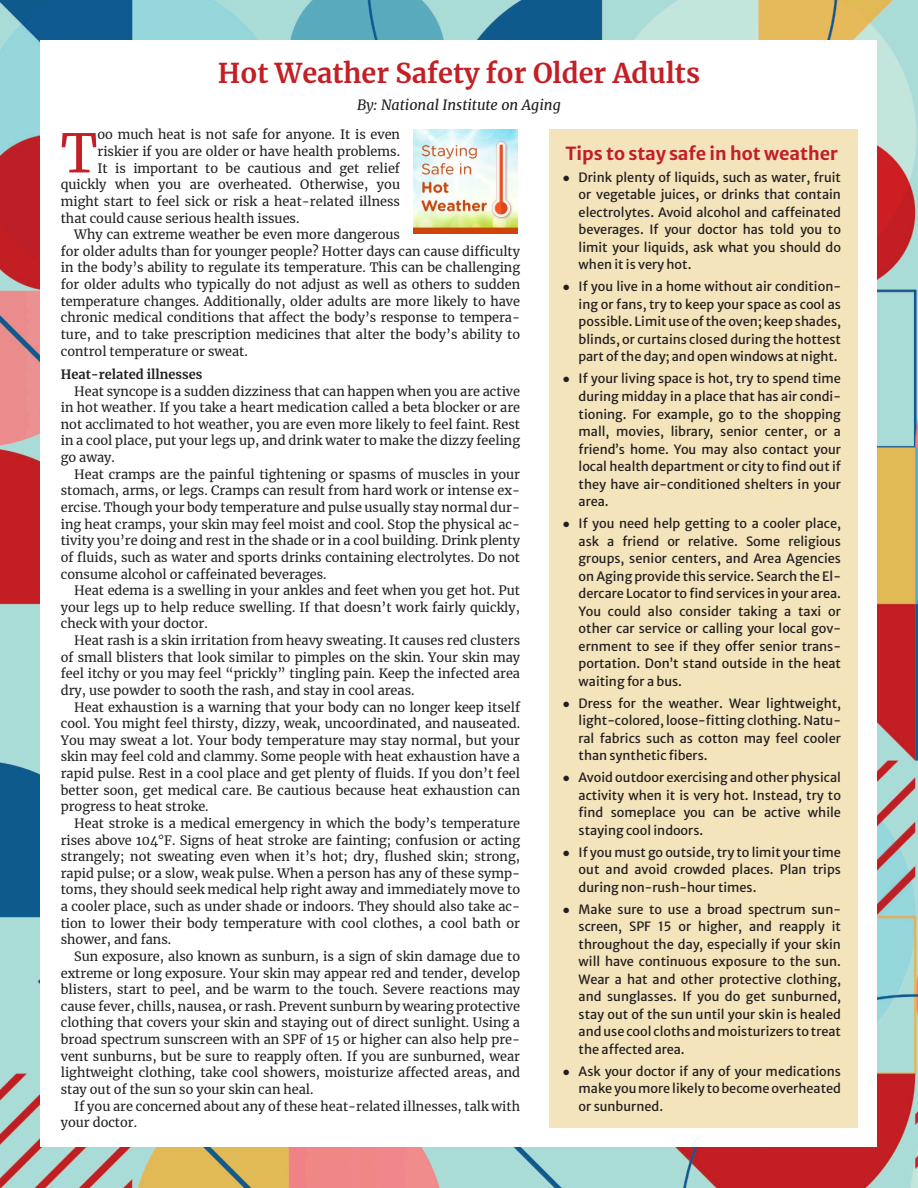
<style>
.page{position:relative;width:918px;height:1188px;background:#fff}
.page>*{position:absolute;margin:0;border:0;box-sizing:border-box;transform-origin:0 0}
.t1{font:53.1px "Merriweather";color:#c22026}
.t2{font:700 27px "Merriweather";color:#c22026}
.t3{font:700 18px "Merriweather Sans";color:#c22026}
.t4{font:italic 14.25px "Merriweather";color:#231f20}
.t5{font:12.75px/16.6px "Merriweather";color:#231f20;text-align:justify}
.t6{font:12.75px/17.5px "Merriweather Sans";color:#231f20;text-align:justify}
.t7{font:700 12.75px "Merriweather";color:#231f20}
.s1{font-family:"Arial"}
</style>
<div class="page">
<img style="left:0;top:0;width:918px;height:1188px">
<div style="left:41px;top:41px;width:836px;height:1106px;background:#fff"></div>
<img style="left:414px;top:130px;width:104px;height:104px">
<div style="left:549px;top:129px;width:308px;height:998px;background:#f4e4bc"></div>
<h2 class="t2" style="left:218px;top:56px;width:484px">Hot Weather Safety for Older Adults</h2>
<p class="t4" style="left:357px;top:96px;width:205px">By: National Institute on Aging</p>
<h1 class="t1" style="left:61px;top:120px;width:38px">T</h1>
<p class="t5" style="left:98px;top:127px;width:304px">oo much heat is not safe for anyone. It is even</p>
<p class="t5" style="left:98px;top:143px;width:304px">riskier if you are older or have health problems.</p>
<p class="t5" style="left:98px;top:160px;width:304px">It is important to be cautious and get relief</p>
<p class="t5" style="left:61px;top:176px;width:341px">quickly when you are overheated. Otherwise, you</p>
<p class="t5" style="left:61px;top:193px;width:341px">might start to feel sick or risk a heat-related illness</p>
<p class="t5" style="left:61px;top:210px;width:240px">that could cause serious health issues.</p>
<p class="t5" style="left:74px;top:226px;width:327px">Why can extreme weather be even more dangerous</p>
<p class="t5" style="left:61px;top:243px;width:461px">for older adults than for younger people? Hotter days can cause difficulty</p>
<p class="t5" style="left:61px;top:260px;width:461px">in the body’s ability to regulate its temperature. This can be challenging</p>
<p class="t5" style="left:61px;top:276px;width:461px">for older adults who typically do not adjust as well as others to sudden</p>
<p class="t5" style="left:61px;top:293px;width:461px">temperature changes. Additionally, older adults are more likely to have</p>
<p class="t5" style="left:61px;top:309px;width:461px">chronic medical conditions that affect the body’s response to tempera-</p>
<p class="t5" style="left:61px;top:326px;width:461px">ture, and to take prescription medicines that alter the body’s ability to</p>
<p class="t5" style="left:61px;top:343px;width:189px">control temperature or sweat.</p>
<p class="t7" style="left:61px;top:366px;width:143px">Heat-related illnesses</p>
<p class="t5" style="left:61px;top:383px;width:461px;text-indent:14px">Heat syncope is a sudden dizziness that can happen when you are active in hot weather. If you take a heart medication called a beta blocker or are not acclimated to hot weather, you are even more likely to feel faint. Rest in a cool place, put your legs up, and drink water to make the dizzy feeling go away.</p>
<p class="t5" style="left:61px;top:466px;width:461px;text-indent:14px">Heat cramps are the painful tightening or spasms of muscles in your stomach, arms, or legs. Cramps can result from hard work or intense ex&shy;ercise. Though your body temperature and pulse usually stay normal dur&shy;ing heat cramps, your skin may feel moist and cool. Stop the physical ac&shy;tivity you’re doing and rest in the shade or in a cool building. Drink plenty of fluids, such as water and sports drinks containing electrolytes. Do not consume alcohol or caffeinated beverages.</p>
<p class="t5" style="left:61px;top:582px;width:461px;text-indent:14px">Heat edema is a swelling in your ankles and feet when you get hot. Put your legs up to help reduce swelling. If that doesn’t work fairly quickly, check with your doctor.</p>
<p class="t5" style="left:61px;top:632px;width:461px;text-indent:14px">Heat rash is a skin irritation from heavy sweating. It causes red clusters of small blisters that look similar to pimples on the skin. Your skin may feel itchy or you may feel “prickly” tingling pain. Keep the infected area dry, use powder to sooth the rash, and stay in cool areas.</p>
<p class="t5" style="left:61px;top:699px;width:461px;text-indent:14px">Heat exhaustion is a warning that your body can no longer keep itself cool. You might feel thirsty, dizzy, weak, uncoordinated, and nauseated.<br>You may sweat a lot. Your body temperature may stay normal, but your skin may feel cold and clammy. Some people with heat exhaustion have a rapid pulse. Rest in a cool place and get plenty of fluids. If you don’t feel better soon, get medical care. Be cautious because heat exhaustion can progress to heat stroke.</p>
<p class="t5" style="left:61px;top:815px;width:461px;text-indent:14px">Heat stroke is a medical emergency in which the body’s temperature rises above 104°F. Signs of heat stroke are fainting; confusion or acting strangely; not sweating even when it’s hot; dry, flushed skin; strong, rapid pulse; or a slow, weak pulse. When a person has any of these symp&shy;toms, they should seek medical help right away and immediately move to a cooler place, such as under shade or indoors. They should also take ac&shy;tion to lower their body temperature with cool clothes, a cool bath or shower, and fans.</p>
<p class="t5" style="left:61px;top:948px;width:461px;text-indent:14px">Sun exposure, also known as sunburn, is a sign of skin damage due to extreme or long exposure. Your skin may appear red and tender, develop blisters, start to peel, and be warm to the touch. Severe reactions may cause fever, chills, nausea, or rash. Prevent sunburn by wearing protective clothing that covers your skin and staying out of direct sunlight. Using a broad spectrum sunscreen with an SPF of 15 or higher can also help pre&shy;vent sunburns, but be sure to reapply often. If you are sunburned, wear lightweight clothing, take cool showers, moisturize affected areas, and stay out of the sun so your skin can heal.</p>
<p class="t5" style="left:61px;top:1098px;width:461px;text-indent:14px">If you are concerned about any of these heat-related illnesses, talk with your doctor.</p>
<h3 class="t3" style="left:565px;top:142px;width:274px">Tips to stay safe in hot weather</h3>
<p class="t6" style="left:579px;top:169px;width:264px;text-indent:-16px"><span class="s1">●</span> Drink plenty of liquids, such as water, fruit or vegetable juices, or drinks that contain electrolytes. Avoid alcohol and caffeinated beverages. If your doctor has told you to limit your liquids, ask what you should do when it is very hot.</p>
<p class="t6" style="left:579px;top:278px;width:264px;text-indent:-16px"><span class="s1">●</span> If you live in a home without air condition&shy;ing or fans, try to keep your space as cool as possible. Limit use of the oven; keep shades, blinds, or curtains closed during the hottest part of the day; and open windows at night.</p>
<p class="t6" style="left:579px;top:370px;width:264px;text-indent:-16px"><span class="s1">●</span> If your living space is hot, try to spend time during midday in a place that has air condi&shy;tioning. For example, go to the shopping mall, movies, library, senior center, or a friend’s home. You may also contact your local health department or city to find out if they have air-conditioned shelters in your area.</p>
<p class="t6" style="left:579px;top:515px;width:264px;text-indent:-16px"><span class="s1">●</span> If you need help getting to a cooler place, ask a friend or relative. Some religious groups, senior centers, and Area Agencies on Aging provide this service. Search the El&shy;dercare Locator to find services in your area.<br>You could also consider taking a taxi or other car service or calling your local gov&shy;ernment to see if they offer senior trans&shy;portation. Don’t stand outside in the heat waiting for a bus.</p>
<p class="t6" style="left:579px;top:694px;width:264px;text-indent:-16px"><span class="s1">●</span> Dress for the weather. Wear lightweight, light-colored, loose-fitting clothing. Natu&shy;ral fabrics such as cotton may feel cooler than synthetic fibers.</p>
<p class="t6" style="left:579px;top:769px;width:264px;text-indent:-16px"><span class="s1">●</span> Avoid outdoor exercising and other physical activity when it is very hot. Instead, try to find someplace you can be active while staying cool indoors.</p>
<p class="t6" style="left:579px;top:844px;width:264px;text-indent:-16px"><span class="s1">●</span> If you must go outside, try to limit your time out and avoid crowded places. Plan trips during non-rush-hour times.</p>
<p class="t6" style="left:579px;top:901px;width:264px;text-indent:-16px"><span class="s1">●</span> Make sure to use a broad spectrum sun&shy;screen, SPF 15 or higher, and reapply it throughout the day, especially if your skin will have continuous exposure to the sun.<br>Wear a hat and other protective clothing, and sunglasses. If you do get sunburned, stay out of the sun until your skin is healed and use cool cloths and moisturizers to treat the affected area.</p>
<p class="t6" style="left:579px;top:1063px;width:264px;text-indent:-16px"><span class="s1">●</span> Ask your doctor if any of your medications make you more likely to become overheated or sunburned.</p>
</div>
